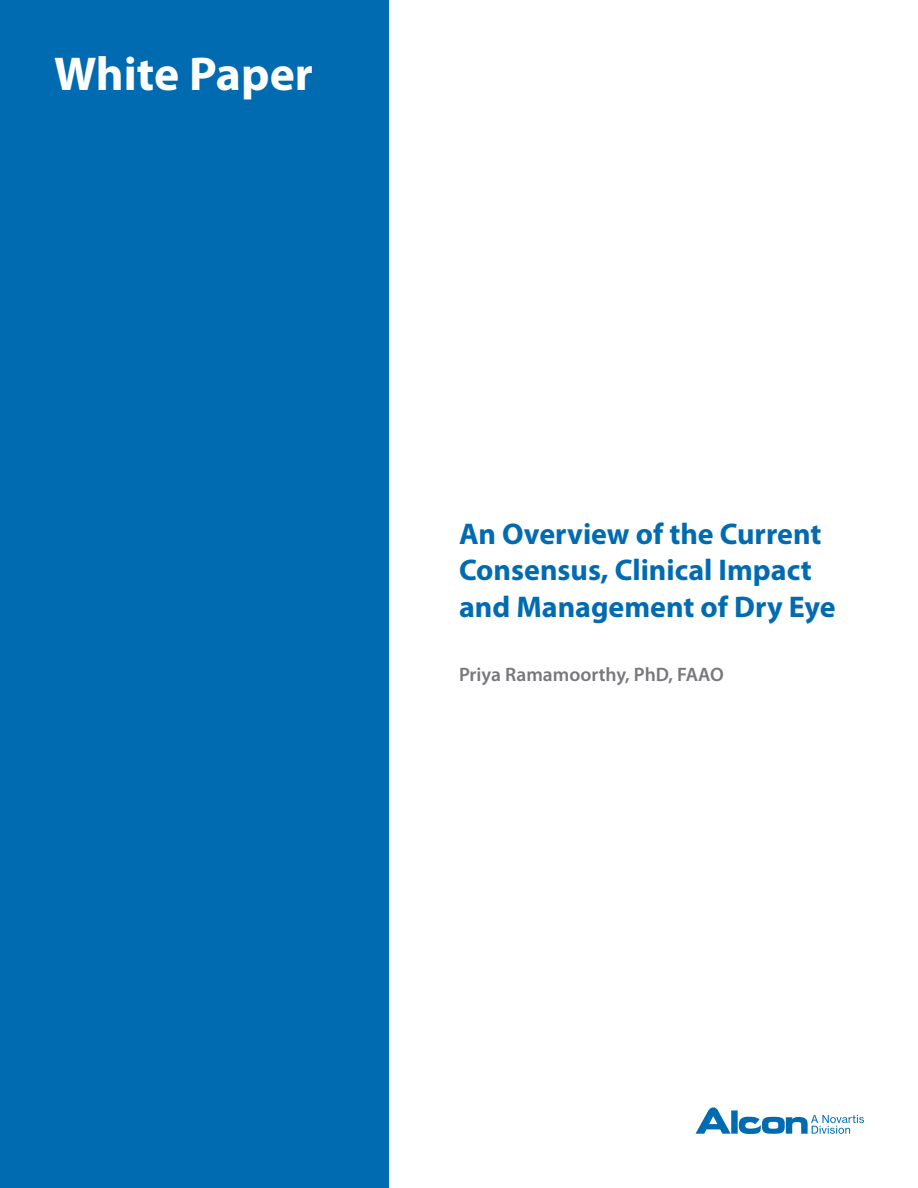
<style>
.page{position:relative;width:918px;height:1188px;background:#fff}
.page>*{position:absolute;margin:0;border:0;box-sizing:border-box;transform-origin:0 0}
.t1{font:700 47.7px "Myriad Pro";color:#fff}
.t2{font:700 30px/36.6px "Myriad Pro";color:#006bb1}
.t3{font:600 19.5px "Myriad Pro";color:#77787b}
</style>
<div class="page">
<div style="left:0;top:0;width:388px;height:1188px;background:#006bb1"></div>
<svg style="left:696px;top:1107px;width:168px;height:27px"></svg>
<h1 class="t1" style="left:54px;top:43px;width:261px">White Paper</h1>
<p class="t2" style="left:459px;top:514px;width:378px">An Overview of the Current<br>Consensus, Clinical Impact and Management of Dry Eye</p>
<p class="t3" style="left:459px;top:662px;width:266px">Priya Ramamoorthy, PhD, FAAO</p>
</div>
